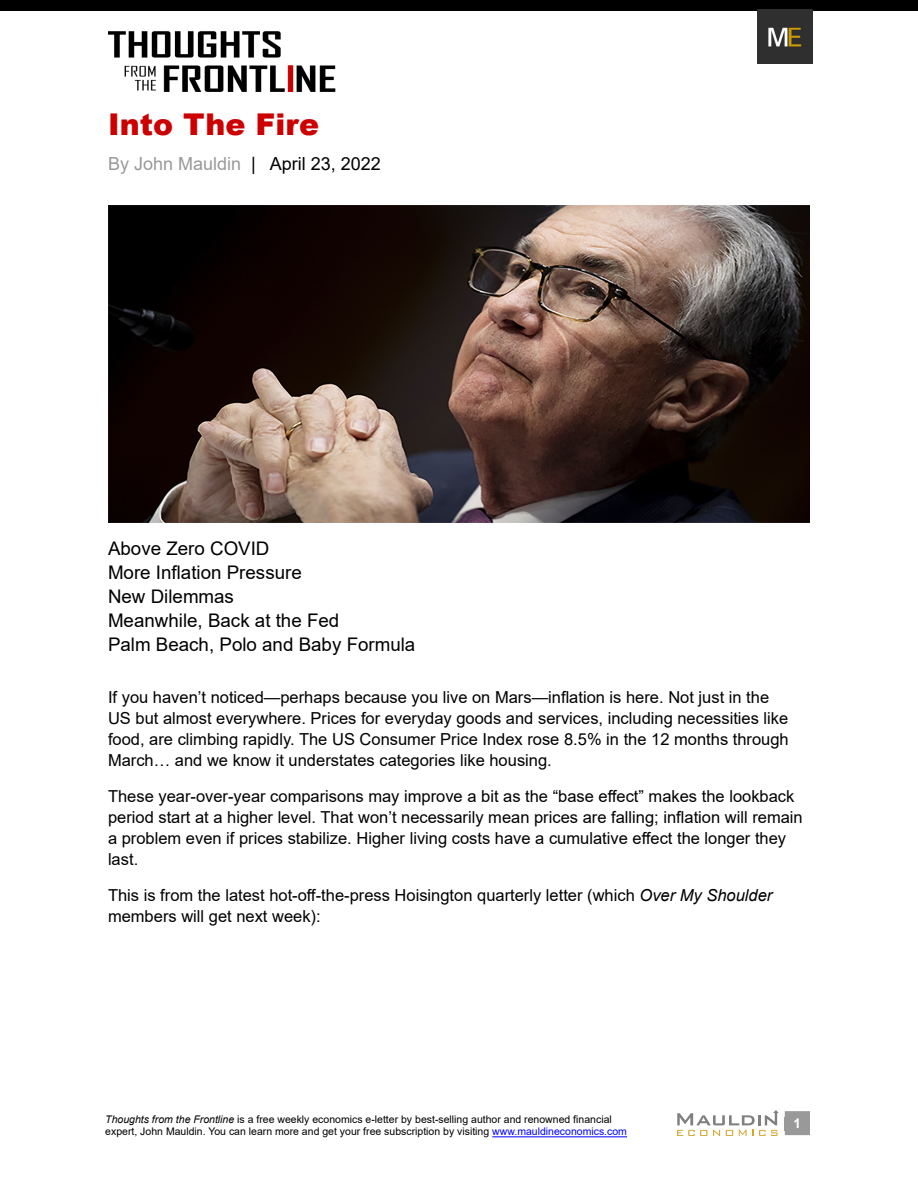
<style>
.page{position:relative;width:918px;height:1188px;background:#fff}
.page>*{position:absolute;margin:0;border:0;box-sizing:border-box;transform-origin:0 0}
.t1{font:900 30px "Arial";color:#cc0001}
.t2{font:18.75px/24px "Arial";color:#000}
.t3{font:18px "Arial";color:#999}
.t4{font:16.5px/21px "Arial";color:#000}
.t5{font:700 13.5px "Arial";color:#fff}
.t6{font:10.5px/12.6px "Arial";color:#000}
.s1{color:#000}
.s2{font-style:italic}
.s3{color:#00f}
</style>
<div class="page">
<div style="left:785px;top:1111px;width:25px;height:24px;background:#999"></div>
<hr style="left:492px;top:1136px;width:135px;height:1px;background:#00f">
<img style="left:108px;top:31px;width:228px;height:61px">
<div style="left:0;top:0;width:918px;height:11px;background:#000"></div>
<img style="left:758px;top:9px;width:55px;height:55px">
<svg style="left:677px;top:1110px;width:102px;height:26px"></svg>
<img style="left:108px;top:206px;width:702px;height:317px">
<h1 class="t1" style="left:108px;top:102px;width:213px">Into The Fire</h1>
<p class="t3" style="left:108px;top:151px;width:274px">By John Mauldin <span class="s1">| April 23, 2022</span></p>
<p class="t2" style="left:108px;top:536px;width:309px">Above Zero COVID<br>More Inflation Pressure<br>New Dilemmas<br>Meanwhile, Back at the Fed<br>Palm Beach, Polo and Baby Formula</p>
<p class="t4" style="left:108px;top:687px;width:682px">If you haven’t noticed—perhaps because you live on Mars—inflation is here. Not just in the US but almost everywhere. Prices for everyday goods and services, including necessities like food, are climbing rapidly. The US Consumer Price Index rose 8.5% in the 12 months through March… and we know it understates categories like housing.</p>
<p class="t4" style="left:108px;top:786px;width:696px">These year-over-year comparisons may improve a bit as the “base effect” makes the lookback period start at a higher level. That won’t necessarily mean prices are falling; inflation will remain a problem even if prices stabilize. Higher living costs have a cumulative effect the longer they last.</p>
<p class="t4" style="left:108px;top:885px;width:666px">This is from the latest hot-off-the-press Hoisington quarterly letter (which <span class="s2">Over My Shoulder </span>members will get next week):</p>
<p class="t6" style="left:105px;top:1113px;width:523px"><span class="s2">Thoughts from the Frontline</span> is a free weekly economics e-letter by best-selling author and renowned financial expert, John Mauldin. You can learn more and get your free subscription by visiting <span class="s3">www.mauldineconomics.com</span></p>
<p class="t5" style="left:794px;top:1113px;width:9px">1</p>
</div>
